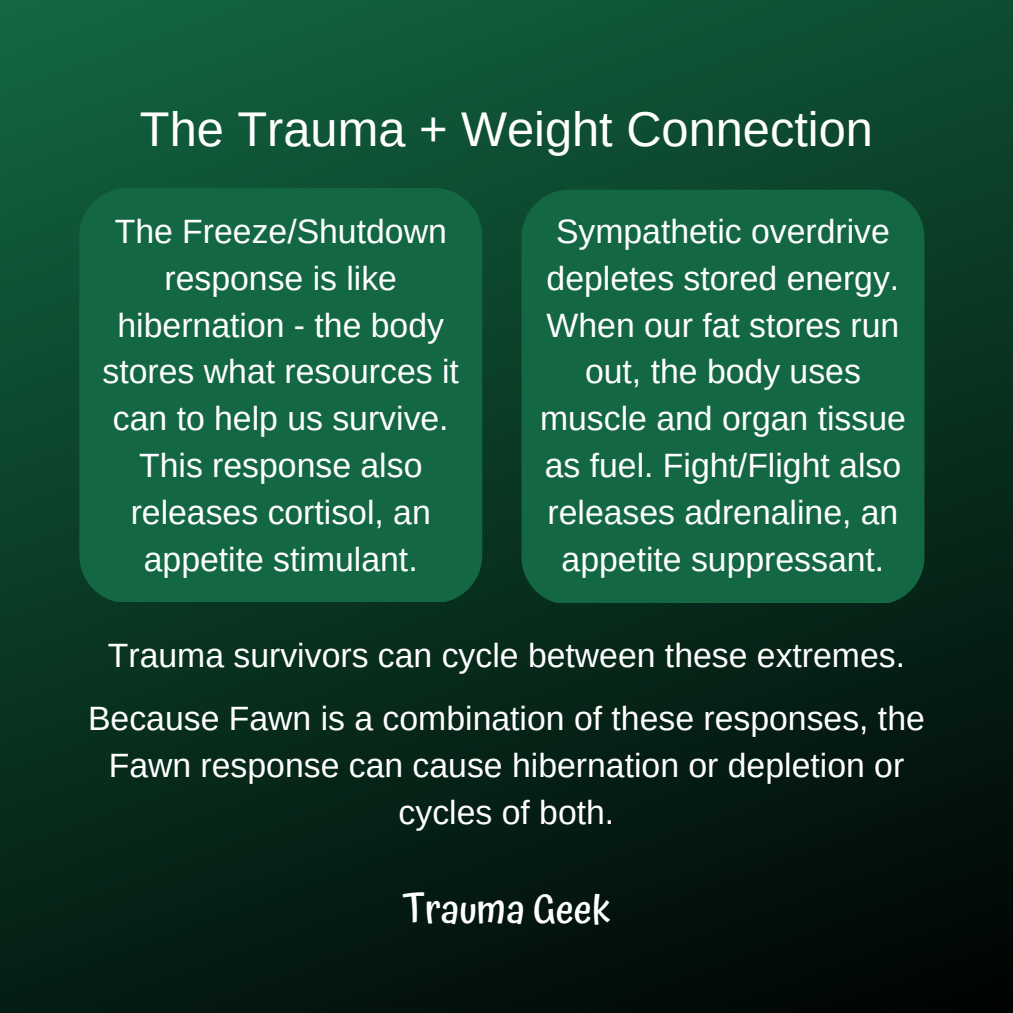
<style>
.page{position:relative;width:1013px;height:1013px;background:#fff}
.page>*{position:absolute;margin:0;border:0;box-sizing:border-box;transform-origin:0 0}
.t1{font:48.75px "Arimo";color:#fff}
.t2{font:500 39.38px "Atma";color:#fff}
.t3{font:33.75px/46.9px "Arimo";color:#fff;text-align:center}
</style>
<div class="page">
<img style="left:0;top:0;width:1012px;height:1012px">
<div style="left:521px;top:190px;width:403px;height:412px;background:#136843"></div>
<div style="left:79px;top:188px;width:403px;height:413px;background:#136843"></div>
<h1 class="t1" style="left:140px;top:102px;width:734px">The Trauma + Weight Connection</h1>
<p class="t3" style="left:103px;top:207px;width:358px">The Freeze/Shutdown response is like hibernation - the body stores what resources it can to help us survive.<br>This response also releases cortisol, an appetite stimulant.</p>
<p class="t3" style="left:540px;top:207px;width:367px">Sympathetic overdrive depletes stored energy.<br>When our fat stores run out, the body uses muscle and organ tissue as fuel. Fight/Flight also releases adrenaline, an appetite suppressant.</p>
<p class="t3" style="left:88px;top:623px;width:838px;line-height:63.8px">Trauma survivors can cycle between these extremes.<br>Because Fawn is a combination of these responses, the</p>
<p class="t3" style="left:109px;top:742px;width:797px">Fawn response can cause hibernation or depletion or cycles of both.</p>
<p class="t2" style="left:402px;top:886px;width:210px">Trauma Geek</p>
</div>
